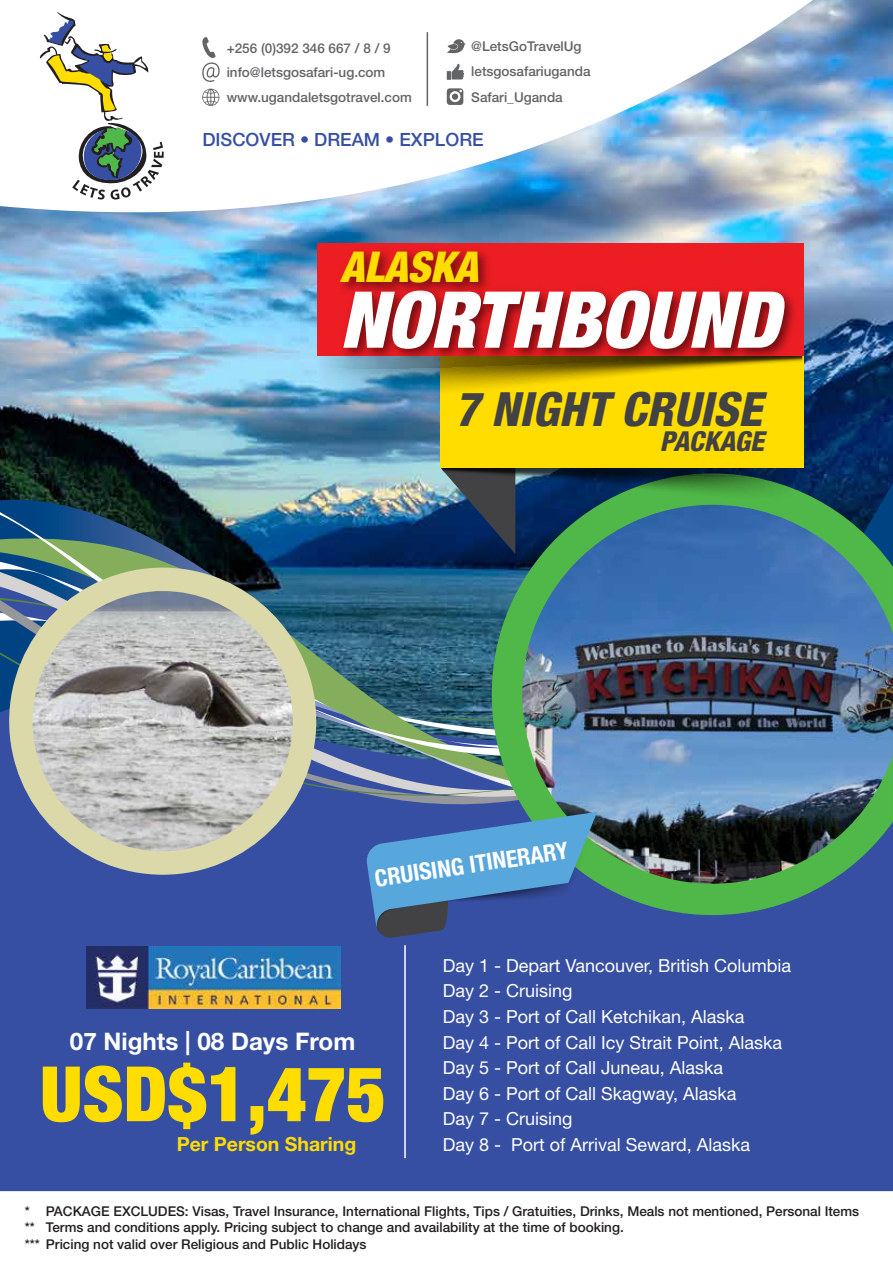
<style>
.page{position:relative;width:893px;height:1263px;background:#fff}
.page>*{position:absolute;margin:0;border:0;box-sizing:border-box;transform-origin:0 0}
.t1{font:italic 900 condensed 78.6px "Helvetica Neue LT Std";color:#fff}
.t2{font:900 condensed 76.5px "Helvetica Neue LT Std";color:#fd0}
.t3{font:italic 800 condensed 47.25px "Helvetica Neue LT Std";color:#424143}
.t4{font:italic 900 condensed 42.6px "Helvetica Neue LT Std";color:#fd0}
.t5{font:italic 800 condensed 27.6px "Helvetica Neue LT Std";letter-spacing:-.01em;color:#424143}
.t6{font:700 24.3px "Helvetica Neue LT Std";color:#fff}
.t7{font:700 condensed 23.55px "Helvetica Neue LT Std";color:#fff}
.t8{font:700 19.5px "Helvetica Neue LT Std";color:#fd0}
.t9{font:500 18.3px "Helvetica Neue LT Std";color:#374fa2}
.t10{font:18px/25.5px "Helvetica Neue LT Std";color:#fff}
.t11{font:500 13.5px/16.5px "Helvetica Neue LT Std";color:#231f20}
.t12{font:500 13.5px "Helvetica Neue LT Std";color:#636466}
</style>
<div class="page">
<img style="left:0;top:0;width:893px;height:482px">
<div style="left:0;top:926px;width:893px;height:265px;background:#374fa2"></div>
<svg style="left:0;top:482px;width:893px;height:444px"></svg>
<svg style="left:0;top:768px;width:492px;height:44px;fill:#374fa2"></svg>
<img style="left:0;top:512px;width:492px;height:256px">
<div style="left:9px;top:568px;width:307px;height:307px;background:#dbd9a9;border-radius:50%"></div>
<img style="left:33px;top:591px;width:260px;height:260px;border-radius:130px">
<svg style="left:492px;top:473px;width:401px;height:442px"></svg>
<img style="left:522px;top:505px;width:371px;height:379px">
<svg style="left:441px;top:467px;width:360px;height:87px"></svg>
<div style="left:441px;top:349px;width:363px;height:118px;background:#fd0"></div>
<svg style="left:316px;top:282px;width:181px;height:148px"></svg>
<div style="left:318px;top:243px;width:486px;height:113px;background:#ed1d24"></div>
<img style="left:331px;top:290px;width:471px;height:96px">
<img style="left:331px;top:238px;width:164px;height:72px">
<svg style="left:366px;top:812px;width:231px;height:127px"></svg>
<hr style="left:404px;top:945px;width:2px;height:213px;background:#fff">
<img style="left:0;top:0;width:813px;height:231px">
<svg style="left:40px;top:12px;width:124px;height:188px"></svg>
<svg style="left:447px;top:88px;width:16px;height:17px"></svg>
<div style="left:452px;top:93px;width:6px;height:7px;background:#636466;border-radius:50%"></div>
<svg style="left:202px;top:89px;width:17px;height:17px"></svg>
<svg style="left:447px;top:63px;width:17px;height:17px"></svg>
<svg style="left:447px;top:38px;width:19px;height:17px"></svg>
<svg style="left:202px;top:37px;width:18px;height:45px"></svg>
<hr style="left:427px;top:32px;width:1px;height:74px;background:#636466">
<img style="left:86px;top:946px;width:254px;height:62px">
<p class="t12" style="left:227px;top:40px;width:165px">+256 (0)392 346 667 / 8 / 9</p>
<p class="t12" style="left:227px;top:64px;width:160px">info@letsgosafari-ug.com</p>
<p class="t12" style="left:471px;top:38px;width:112px">@LetsGoTravelUg</p>
<p class="t12" style="left:471px;top:63px;width:121px">letsgosafariuganda</p>
<p class="t12" style="left:227px;top:89px;width:187px">www.ugandaletsgotravel.com</p>
<p class="t12" style="left:471px;top:89px;width:93px">Safari_Uganda</p>
<h3 class="t9" style="left:202px;top:128px;width:283px">DISCOVER • DREAM • EXPLORE</h3>
<h3 class="t4" style="left:340px;top:240px;width:139px">ALASKA</h3>
<h1 class="t1" style="left:340px;top:271px;width:441px">NORTHBOUND</h1>
<h3 class="t3" style="left:454px;top:380px;width:309px">7 NIGHT CRUISE</h3>
<h3 class="t5" style="left:660px;top:424px;width:106px">PACKAGE</h3>
<h3 class="t7" style="left:373px;top:864px;width:197px;rotate:-8deg">CRUISING ITINERARY</h3>
<h3 class="t6" style="left:70px;top:1026px;width:287px">07 Nights | 08 Days From</h3>
<h2 class="t2" style="left:40px;top:1047px;width:348px">USD$1,475</h2>
<h3 class="t8" style="left:177px;top:1132px;width:181px">Per Person Sharing</h3>
<p class="t10" style="left:443px;top:952px;width:350px">Day 1 - Depart Vancouver, British Columbia<br>Day 2 - Cruising<br>Day 3 - Port of Call Ketchikan, Alaska<br>Day 4 - Port of Call Icy Strait Point, Alaska<br>Day 5 - Port of Call Juneau, Alaska<br>Day 6 - Port of Call Skagway, Alaska<br>Day 7 - Cruising<br>Day 8 - Port of Arrival Seward, Alaska</p>
<p class="t11" style="left:25px;top:1202px;width:836px">* PACKAGE EXCLUDES: Visas, Travel Insurance, International Flights, Tips / Gratuities, Drinks, Meals not mentioned, Personal Items ** Terms and conditions apply. Pricing subject to change and availability at the time of booking.<br>*** Pricing not valid over Religious and Public Holidays</p>
</div>
